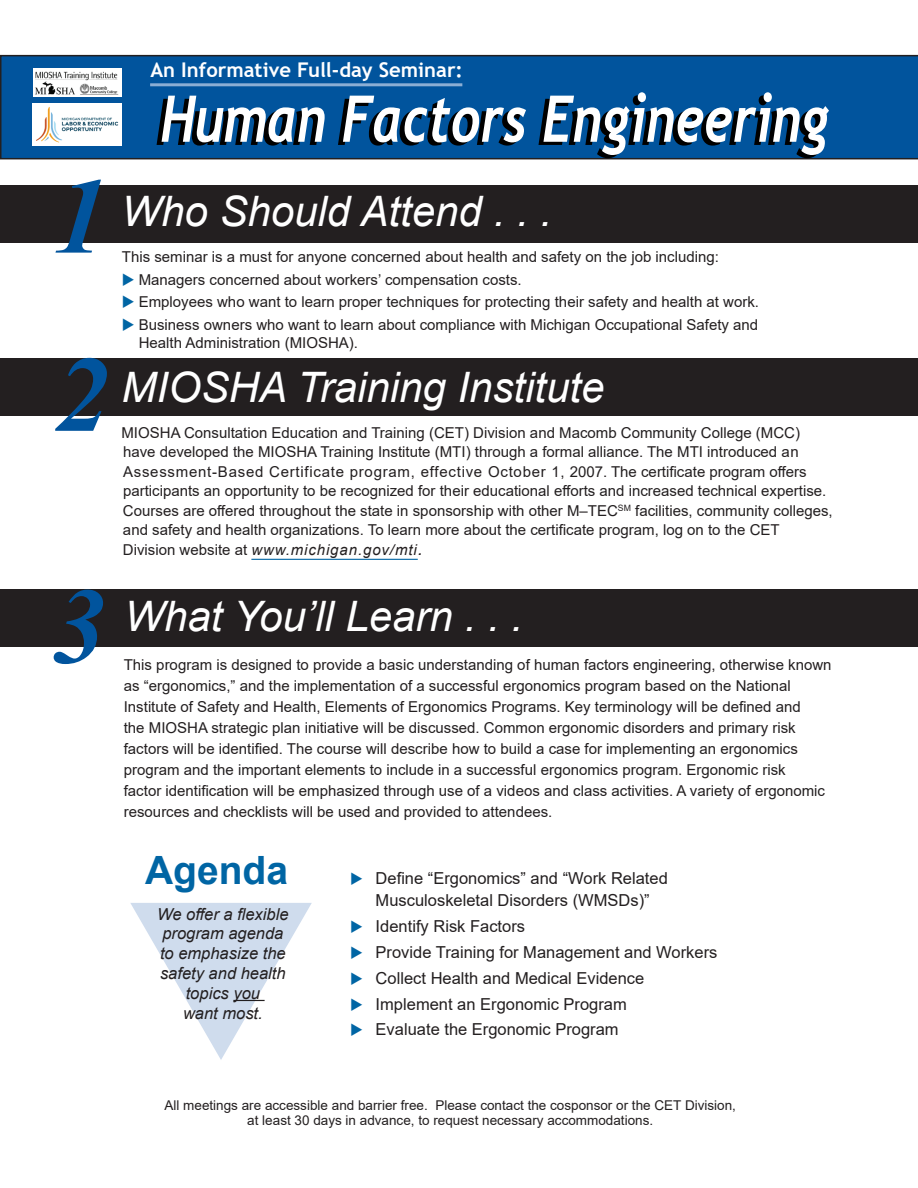
<style>
.page{position:relative;width:918px;height:1188px;background:#fff}
.page>*{position:absolute;margin:0;border:0;box-sizing:border-box;transform-origin:0 0}
.t1{font:italic 700 108px/178.2px "Times New Roman";color:#01549d}
.t2{font:italic 700 64.5px "Trebuchet";color:#fff;scale:.8 1}
.t3{font:italic 42px "Arial";color:#fff}
.t4{font:700 39px "Arial";color:#0065a4}
.t5{font:700 20.25px "Trebuchet MS";color:#fff}
.t6{font:16.5px/25.8px "Arial";color:#231f20}
.t7{font:italic 16.5px/19.8px "Arial";color:#231f20;text-align:center}
.t8{font:15px/21px "Arial";color:#231f20}
.t9{font:13.5px/15.8px "Arial";color:#231f20;text-align:center}
.s1{color:#0065a4}
.s2{font-style:italic}
.s3{font-style:italic;font-size:18px}
</style>
<div class="page">
<div style="left:0;top:185px;width:918px;height:58px;background:#231f20"></div>
<div style="left:0;top:55px;width:918px;height:104px;background:#01549d"></div>
<div style="left:0;top:589px;width:918px;height:58px;background:#231f20"></div>
<div style="left:0;top:358px;width:917px;height:58px;background:#231f20"></div>
<div style="left:150px;top:83px;width:312px;height:3px;border:2px solid #8baed4"></div>
<hr style="left:251px;top:559px;width:167px;height:1px;background:#0065a4">
<div style="left:33px;top:68px;width:89px;height:29px;background:#fff"></div>
<img style="left:35px;top:72px;width:84px;height:23px">
<img style="left:33px;top:104px;width:89px;height:42px">
<h1 class="t1" style="left:53px;top:124px;width:57px">1<br>2</h1>
<h1 class="t1" style="left:52px;top:534px;width:55px">3</h1>
<h3 class="t5" style="left:150px;top:57px;width:314px">An Informative Full-day Seminar:</h3>
<h2 class="t2" style="left:160px;top:78px;width:837px">Human Factors Engineering</h2>
<h3 class="t3" style="left:122px;top:184px;width:432px">Who Should Attend . . .</h3>
<p class="t8" style="left:122px;top:246px;width:598px">This seminar is a must for anyone concerned about health and safety on the job including:</p>
<p class="t8" style="left:122px;top:269px;width:401px"><span class="s1">◆</span> Managers concerned about workers’ compensation costs.</p>
<p class="t8" style="left:122px;top:291px;width:639px"><span class="s1">◆</span> Employees who want to learn proper techniques for protecting their safety and health at work.</p>
<p class="t8" style="left:139px;top:315px;width:621px;line-height:18px;text-indent:-17px"><span class="s1">◆</span> Business owners who want to learn about compliance with Michigan Occupational Safety and<br>Health Administration (MIOSHA).</p>
<h3 class="t3" style="left:122px;top:360px;width:485px">MIOSHA Training Institute</h3>
<p class="t8" style="left:122px;top:423px;width:713px;line-height:19.5px">MIOSHA Consultation Education and Training (CET) Division and Macomb Community College (MCC) have developed the MIOSHA Training Institute (MTI) through a formal alliance. The MTI introduced an Assessment-Based Certificate program, effective October 1, 2007. The certificate program offers participants an opportunity to be recognized for their educational efforts and increased technical expertise.<br>Courses are offered throughout the state in sponsorship with other M–TEC<sup>SM</sup> facilities, community colleges, and safety and health organizations. To learn more about the certificate program, log on to the CET Division website at <span class="s2">www.michigan.gov/mti</span><span class="s3">.</span></p>
<h3 class="t3" style="left:124px;top:589px;width:400px">What You’ll Learn . . .</h3>
<p class="t8" style="left:124px;top:654px;width:709px">This program is designed to provide a basic understanding of human factors engineering, otherwise known as “ergonomics,” and the implementation of a successful ergonomics program based on the National Institute of Safety and Health, Elements of Ergonomics Programs. Key terminology will be defined and<br>the MIOSHA strategic plan initiative will be discussed. Common ergonomic disorders and primary risk factors will be identified. The course will describe how to build a case for implementing an ergonomics program and the important elements to include in a successful ergonomics program. Ergonomic risk<br>factor identification will be emphasized through use of a videos and class activities. A variety of ergonomic resources and checklists will be used and provided to attendees.</p>
<h3 class="t4" style="left:145px;top:843px;width:145px">Agenda</h3>
<p class="t7" style="left:157px;top:904px;width:133px">We offer a flexible program agenda to emphasize the safety and health topics you<br>want most.</p>
<p class="t6" style="left:376px;top:867px;width:294px;line-height:22.5px">Define “Ergonomics” and “Work Related<br>Musculoskeletal Disorders (WMSDs)”</p>
<p class="t6" style="left:376px;top:913px;width:343px">Identify Risk Factors<br>Provide Training for Management and Workers Collect Health and Medical Evidence Implement an Ergonomic Program<br>Evaluate the Ergonomic Program</p>
<p class="t9" style="left:165px;top:1097px;width:573px">All meetings are accessible and barrier free. Please contact the cosponsor or the CET Division, at least 30 days in advance, to request necessary accommodations.</p>
</div>
